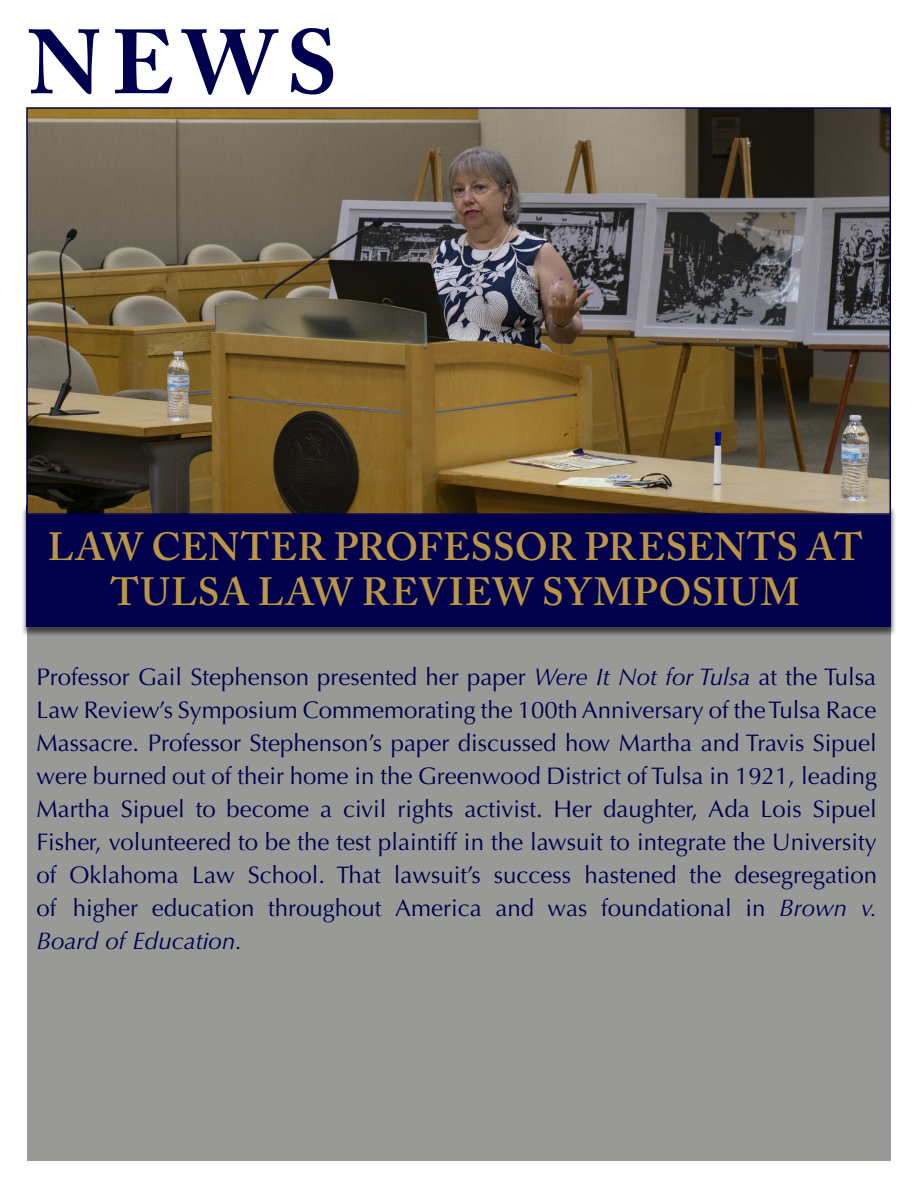
<style>
.page{position:relative;width:918px;height:1188px;background:#fff}
.page>*{position:absolute;margin:0;border:0;box-sizing:border-box;transform-origin:0 0}
.t1{font:700 90px "Adobe Caslon Pro";color:#00004d}
.t2{font:600 39px/45px "Adobe Caslon Pro";letter-spacing:.02em;color:#bb9645;text-align:center}
.t3{font:24px/33px "Optima";color:#00004d;text-align:justify}
.s1{font-style:italic}
</style>
<div class="page">
<div style="left:27px;top:603px;width:864px;height:558px;background:#999998"></div>
<div style="left:21px;top:505px;width:875px;height:132px;background:#231f20;opacity:.75"></div>
<div style="left:26px;top:505px;width:865px;height:122px;background:#00004d"></div>
<img style="left:28px;top:109px;width:861px;height:404px">
<p class="t1" style="left:28px;top:9px;width:311px">NEWS</p>
<p class="t2" style="left:48px;top:524px;width:816px">LAW CENTER PROFESSOR PRESENTS AT<br>TULSA LAW REVIEW SYMPOSIUM</p>
<p class="t3" style="left:37px;top:660px;width:842px">Professor Gail Stephenson presented her paper <span class="s1">Were It Not for Tulsa</span> at the Tulsa Law Review’s Symposium Commemorating the 100th Anniversary of theTulsa Race Massacre. Professor Stephenson’s paper discussed how Martha and Travis Sipuel were burned out of their home in the Greenwood District of Tulsa in 1921, leading Martha Sipuel to become a civil rights activist. Her daughter, Ada Lois Sipuel Fisher, volunteered to be the test plaintiff in the lawsuit to integrate the University of Oklahoma Law School. That lawsuit’s success hastened the desegregation of higher education throughout America and was foundational in <span class="s1">Brown v.<br>Board of Education.</span></p>
</div>
